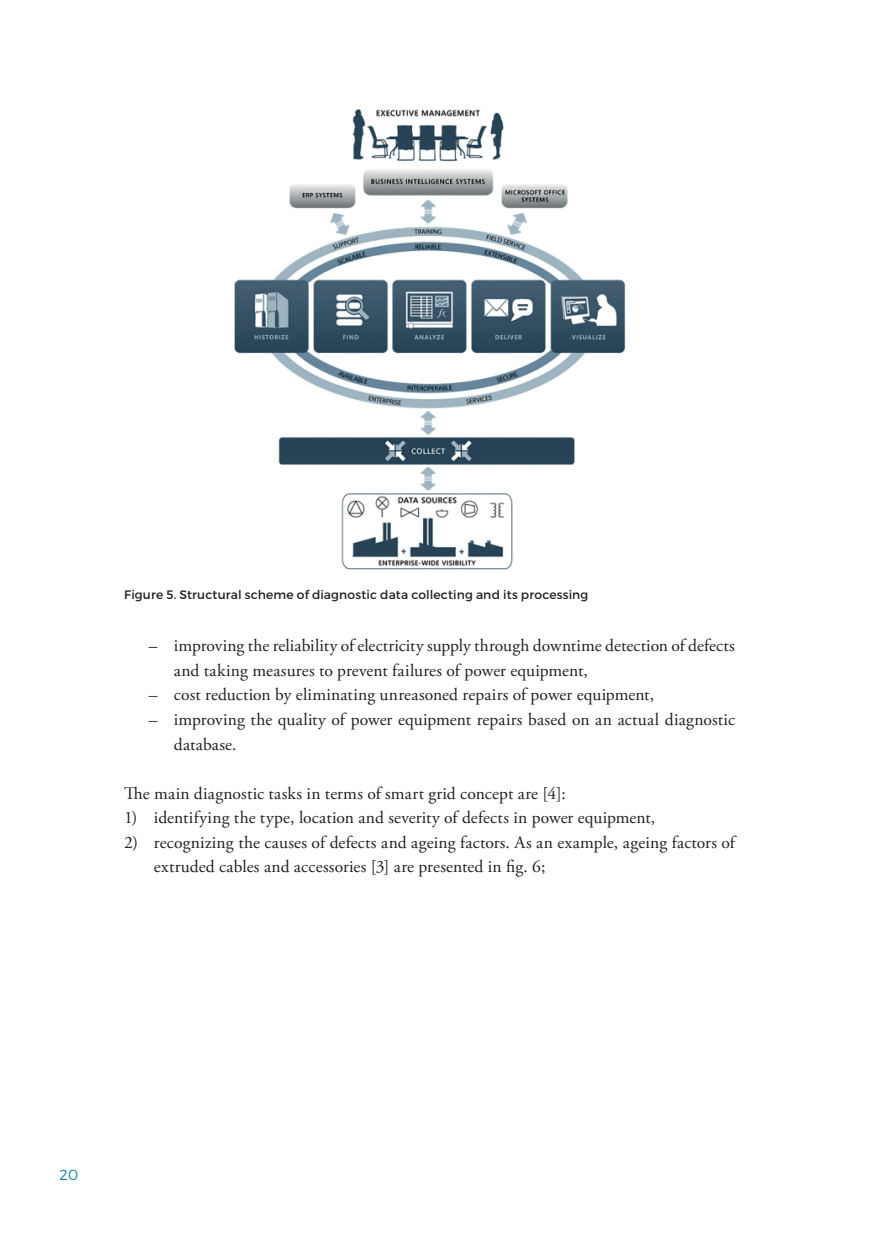
<style>
.page{position:relative;width:874px;height:1241px;background:#fff}
.page>*{position:absolute;margin:0;border:0;box-sizing:border-box;transform-origin:0 0}
.t1{font:17.5px/24.5px "Adobe Garamond Pro";letter-spacing:.01em;color:#231f20}
.t2{font:300 14.7px "Montserrat";color:#1581aa}
.t3{font:12.25px "Montserrat";letter-spacing:.01em;color:#231f20}
</style>
<div class="page">
<img style="left:234px;top:109px;width:392px;height:461px">
<p class="t3" style="left:124px;top:587px;width:465px">Figure 5. Structural scheme of diagnostic data collecting and its processing</p>
<p class="t1" style="left:174px;top:634px;width:562px;text-indent:-25px">– improving the reliability of electricity supply through downtime detection of defects and taking measures to prevent failures of power equipment,</p>
<p class="t1" style="left:149px;top:683px;width:506px">– cost reduction by eliminating unreasoned repairs of power equipment,</p>
<p class="t1" style="left:174px;top:707px;width:562px;text-indent:-25px">– improving the quality of power equipment repairs based on an actual diagnostic database.</p>
<p class="t1" style="left:124px;top:781px;width:443px">The main diagnostic tasks in terms of smart grid concept are [4]:</p>
<p class="t1" style="left:124px;top:805px;width:532px">1) identifying the type, location and severity of defects in power equipment,</p>
<p class="t1" style="left:154px;top:830px;width:582px;text-indent:-30px">2) recognizing the causes of defects and ageing factors. As an example, ageing factors of extruded cables and accessories [3] are presented in fig. 6;</p>
<p class="t2" style="left:60px;top:1165px;width:20px">20</p>
</div>
